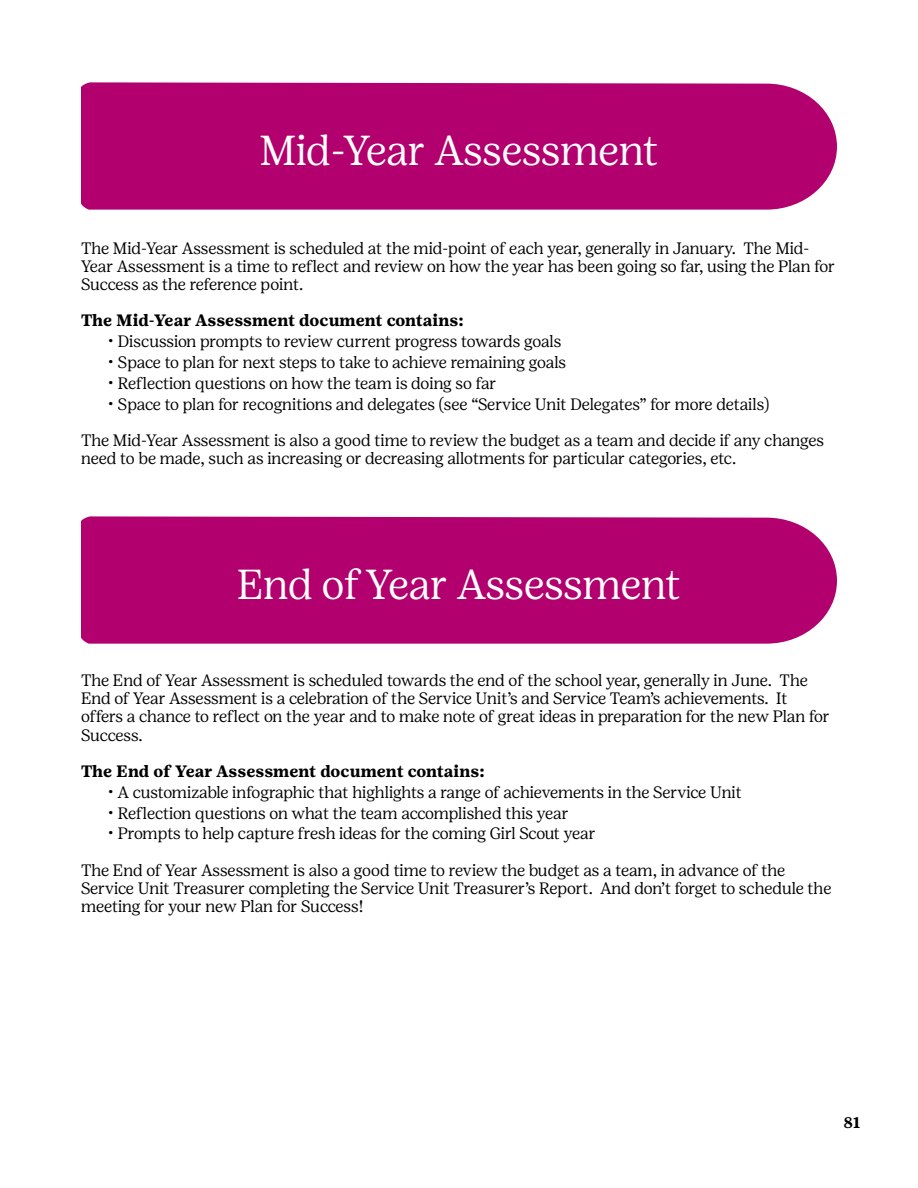
<style>
.page{position:relative;width:918px;height:1188px;background:#fff}
.page>*{position:absolute;margin:0;border:0;box-sizing:border-box;transform-origin:0 0}
.t1{font:300 41.85px "Girl Scout Display";color:#fff}
.t2{font:300 16.5px/18.1px "Girl Scout Display";color:#000}
.t3{font:700 16.5px "Girl Scout Text";color:#000}
.t4{font:700 15.3px "Girl Scout Text";color:#000}
</style>
<div class="page">
<div style="left:81px;top:82px;width:756px;height:128px;background:#b2006f"></div>
<div style="left:81px;top:516px;width:756px;height:128px;background:#b2006f"></div>
<h1 class="t1" style="left:259px;top:125px;width:401px">Mid-Year Assessment</h1>
<p class="t2" style="left:81px;top:238px;width:755px">The Mid-Year Assessment is scheduled at the mid-point of each year, generally in January. The Mid-<br>Year Assessment is a time to reflect and review on how the year has been going so far, using the Plan for<br>Success as the reference point.</p>
<p class="t3" style="left:81px;top:310px;width:384px">The Mid-Year Assessment document contains:</p>
<p class="t2" style="left:108px;top:332px;width:455px">• Discussion prompts to review current progress towards goals</p>
<p class="t2" style="left:108px;top:353px;width:460px">• Space to plan for next steps to take to achieve remaining goals</p>
<p class="t2" style="left:108px;top:374px;width:390px">• Reflection questions on how the team is doing so far</p>
<p class="t2" style="left:108px;top:394px;width:663px">• Space to plan for recognitions and delegates (see “Service Unit Delegates” for more details)</p>
<p class="t2" style="left:81px;top:431px;width:745px">The Mid-Year Assessment is also a good time to review the budget as a team and decide if any changes need to be made, such as increasing or decreasing allotments for particular categories, etc.</p>
<h1 class="t1" style="left:237px;top:559px;width:445px">End of Year Assessment</h1>
<p class="t2" style="left:81px;top:671px;width:750px">The End of Year Assessment is scheduled towards the end of the school year, generally in June. The End of Year Assessment is a celebration of the Service Unit’s and Service Team’s achievements. It offers a chance to reflect on the year and to make note of great ideas in preparation for the new Plan for Success.</p>
<p class="t3" style="left:81px;top:761px;width:405px">The End of Year Assessment document contains:</p>
<p class="t2" style="left:108px;top:783px;width:635px">• A customizable infographic that highlights a range of achievements in the Service Unit</p>
<p class="t2" style="left:108px;top:804px;width:462px">• Reflection questions on what the team accomplished this year</p>
<p class="t2" style="left:81px;top:815px;width:706px;line-height:36.3px;text-indent:27px">• Prompts to help capture fresh ideas for the coming Girl Scout year<br>The End of Year Assessment is also a good time to review the budget as a team, in advance of the</p>
<p class="t2" style="left:81px;top:879px;width:752px">Service Unit Treasurer completing the Service Unit Treasurer’s Report. And don’t forget to schedule the meeting for your new Plan for Success!</p>
<p class="t4" style="left:843px;top:1113px;width:18px">81</p>
</div>
